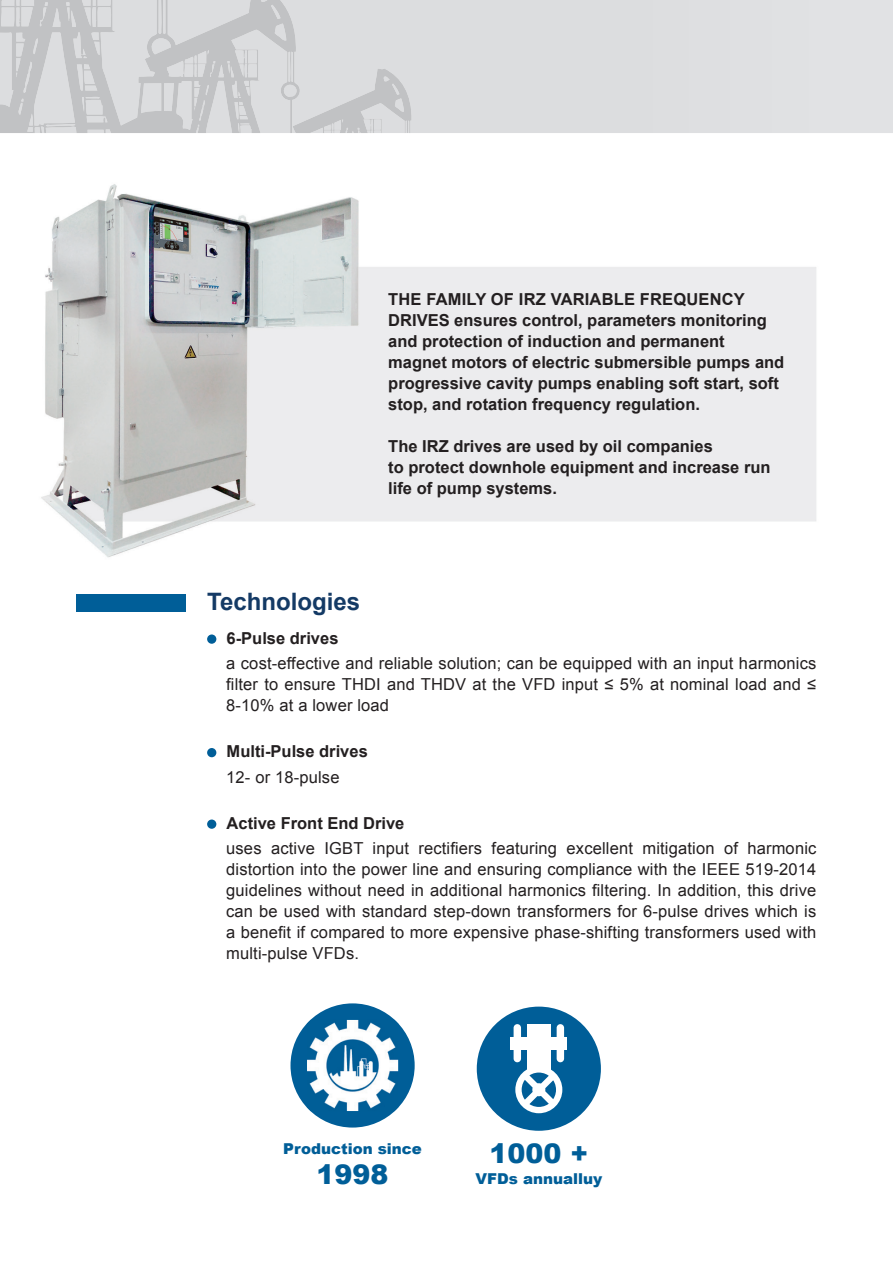
<style>
.page{position:relative;width:893px;height:1263px;background:#fff}
.page>*{position:absolute;margin:0;border:0;box-sizing:border-box;transform-origin:0 0}
.t1{font:900 27px "Arial";color:#005e98}
.t2{font:700 24px "Arial";color:#143a65}
.t3{font:16.5px/21px "Arial";letter-spacing:.01em;color:#231f20;text-align:justify}
.t4{font:700 16.5px/21px "Arial";color:#231f20}
.t5{font:900 15px "Arial";color:#005e98}
</style>
<div class="page">
<img style="left:41px;top:184px;width:775px;height:374px">
<div style="left:477px;top:1006px;width:124px;height:125px;background:#005e98;border-radius:50%"></div>
<div style="left:290px;top:1003px;width:125px;height:124px;background:#005e98;border-radius:50%"></div>
<img style="left:307px;top:1020px;width:91px;height:91px">
<div style="left:207px;top:634px;width:9px;height:10px;background:#005e98;border-radius:50%"></div>
<div style="left:207px;top:748px;width:9px;height:9px;background:#005e98;border-radius:50%"></div>
<div style="left:207px;top:819px;width:9px;height:10px;background:#005e98;border-radius:50%"></div>
<div style="left:77px;top:594px;width:109px;height:18px;background:#005e98"></div>
<div style="left:267px;top:0;width:626px;height:133px;background:#dcdddf"></div>
<svg style="left:0;top:0;width:267px;height:133px;background:#cfd0d2"></svg>
<div style="left:527px;top:1024px;width:23px;height:48px;background:#fff"></div>
<svg style="left:515px;top:1066px;width:47px;height:47px"></svg>
<div style="left:514px;top:1024px;width:7px;height:38px;background:#fff;border-radius:4px"></div>
<div style="left:557px;top:1024px;width:7px;height:38px;background:#fff;border-radius:4px"></div>
<div style="left:511px;top:1037px;width:56px;height:13px;background:#fff"></div>
<p class="t4" style="left:388px;top:289px;width:398px">THE FAMILY OF IRZ VARIABLE FREQUENCY DRIVES ensures control, parameters monitoring and protection of induction and permanent magnet motors of electric submersible pumps and progressive cavity pumps enabling soft start, soft stop, and rotation frequency regulation.</p>
<p class="t4" style="left:388px;top:436px;width:384px">The IRZ drives are used by oil companies<br>to protect downhole equipment and increase run life of pump systems.</p>
<h2 class="t2" style="left:207px;top:585px;width:154px">Technologies</h2>
<p class="t4" style="left:227px;top:628px;width:113px">6-Pulse drives</p>
<p class="t3" style="left:226px;top:653px;width:592px">a cost-effective and reliable solution; can be equipped with an input harmonics filter to ensure THDI and THDV at the VFD input ≤ 5% at nominal load and ≤ 8-10% at a lower load</p>
<p class="t4" style="left:227px;top:741px;width:143px">Multi-Pulse drives</p>
<p class="t3" style="left:226px;top:766px;width:115px">12- or 18-pulse</p>
<p class="t4" style="left:227px;top:813px;width:179px">Active Front End Drive</p>
<p class="t3" style="left:226px;top:838px;width:592px">uses active IGBT input rectifiers featuring excellent mitigation of harmonic distortion into the power line and ensuring compliance with the IEEE 519-2014 guidelines without need in additional harmonics filtering. In addition, this drive can be used with standard step-down transformers for 6-pulse drives which is a benefit if compared to more expensive phase-shifting transformers used with multi-pulse VFDs.</p>
<p class="t5" style="left:283px;top:1138px;width:140px">Production since</p>
<h1 class="t1" style="left:317px;top:1155px;width:74px">1998</h1>
<h1 class="t1" style="left:489px;top:1134px;width:100px">1000 +</h1>
<p class="t5" style="left:475px;top:1168px;width:128px">VFDs annualluy</p>
</div>
